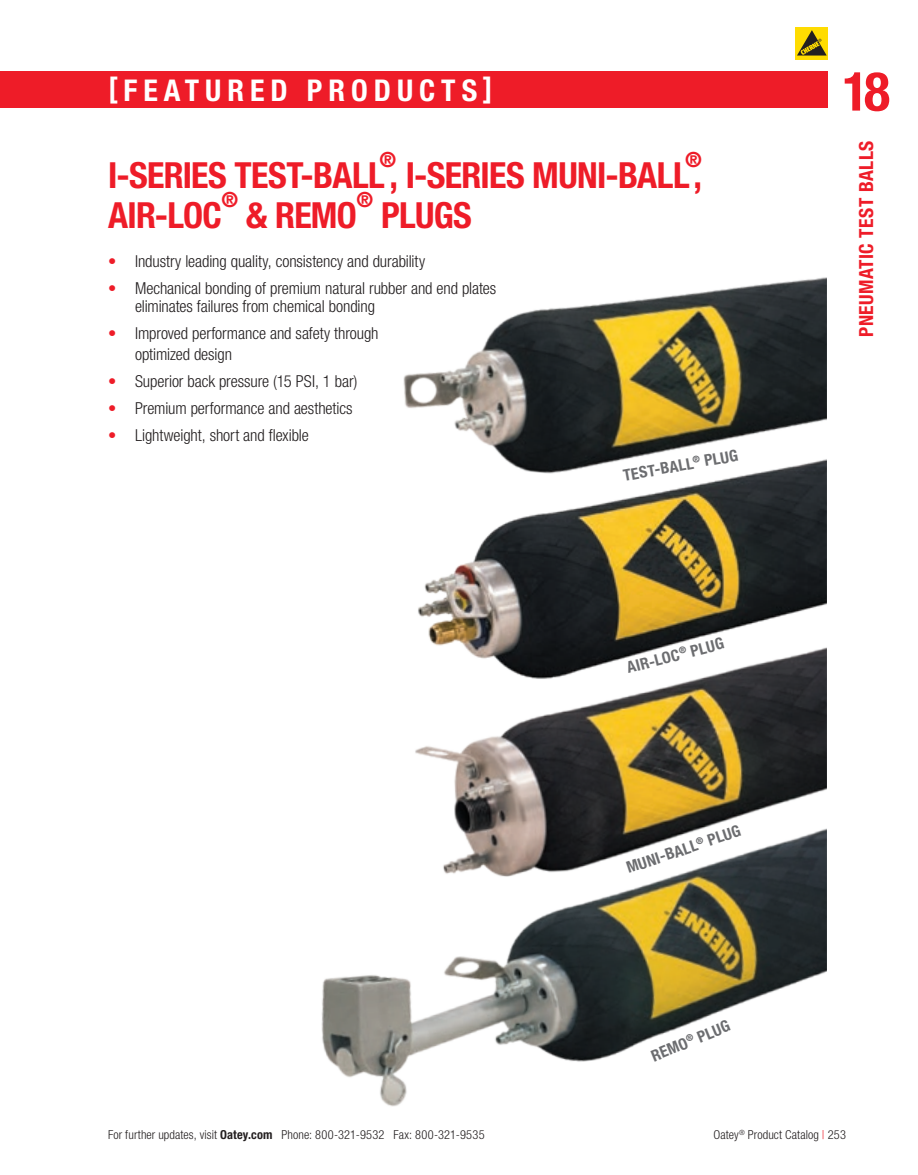
<style>
.page{position:relative;width:918px;height:1175px;background:#fff}
.page>*{position:absolute;margin:0;border:0;box-sizing:border-box;transform-origin:0 0}
.t1{font:700 condensed 54px "Helvetica Neue LT Std";color:#ee1c28}
.AM-IntroSub{font:700 condensed 36px "Helvetica Neue LT Std";letter-spacing:-.02em;color:#ee1c28}
.AM-ProductSegment{font:700 condensed 30px "Helvetica Neue LT Std";letter-spacing:.2em;color:#fff}
.AM-IntroSub-2{font:700 condensed 21px "Helvetica Neue LT Std";color:#ee1c28}
.t2{font:700 condensed 19.5px "Helvetica Neue LT Std";letter-spacing:.02em;color:#ee1c28}
.AM-ProductSegment-2{font:700 condensed 19.5px "Helvetica Neue LT Std";letter-spacing:.2em;color:#fff}
.t3{font:300 condensed 16.5px/20.2px "Helvetica Neue LT Std";letter-spacing:-.005em;color:#231f20}
.AM-IntroCatNum{font:700 condensed 16.05px "Helvetica Neue LT Std";color:#6c6d70}
.AM-IntroCatNum-2{font:700 condensed 15.9px "Helvetica Neue LT Std";color:#6c6d70}
.t4{font:300 condensed 12.3px "Helvetica Neue LT Std";letter-spacing:.01em;color:#231f20}
.s1{color:#ee1c28}
.s2{font-weight:700}
</style>
<div class="page">
<div style="left:796px;top:28px;width:32px;height:32px;background:#ffdc01"></div>
<svg style="left:797px;top:30px;width:30px;height:26px"></svg>
<div style="left:0;top:71px;width:828px;height:36px;background:#ee1c28"></div>
<img style="left:418px;top:502px;width:409px;height:138px">
<img style="left:415px;top:640px;width:412px;height:183px">
<img style="left:403px;top:277px;width:424px;height:225px">
<img style="left:321px;top:823px;width:506px;height:284px">
<svg style="left:695px;top:836px;width:9px;height:8px"></svg>
<p class="AM-ProductSegment-2" style="left:385px;top:71px;width:168px">NEW PRODUCTS</p>
<p class="AM-ProductSegment" style="left:108px;top:72px;width:386px">[FEATURED PRODUCTS]</p>
<p class="AM-IntroSub-2" style="left:380px;top:147px;width:18px">®</p>
<p class="AM-IntroSub-2" style="left:685px;top:147px;width:18px">®</p>
<p class="AM-IntroSub" style="left:108px;top:153px;width:596px">I-SERIES TEST-BALL, I-SERIES MUNI-BALL,</p>
<p class="AM-IntroSub-2" style="left:222px;top:187px;width:18px">®</p>
<p class="AM-IntroSub-2" style="left:357px;top:187px;width:18px">®</p>
<p class="AM-IntroSub" style="left:108px;top:194px;width:115px">AIR-LOC</p>
<p class="AM-IntroSub" style="left:381px;top:194px;width:92px">PLUGS</p>
<p class="t3" style="left:108px;top:250px;width:319px"><span class="s1">•</span> Industry leading quality, consistency and durability</p>
<p class="t3" style="left:108px;top:277px;width:390px"><span class="s1">•</span> Mechanical bonding of premium natural rubber and end plates</p>
<p class="t3" style="left:135px;top:296px;width:242px">eliminates failures from chemical bonding</p>
<p class="t3" style="left:135px;top:323px;width:245px;text-indent:-27px"><span class="s1">•</span> Improved performance and safety through optimized design</p>
<p class="t3" style="left:108px;top:370px;width:251px"><span class="s1">•</span> Superior back pressure (15 PSI, 1 bar)</p>
<p class="t3" style="left:108px;top:397px;width:246px"><span class="s1">•</span> Premium performance and aesthetics</p>
<p class="t3" style="left:108px;top:424px;width:202px"><span class="s1">•</span> Lightweight, short and flexible</p>
<p class="AM-IntroSub" style="left:246px;top:194px;width:112px">&amp; REMO</p>
<p class="AM-IntroCatNum-2" style="left:622px;top:466px;width:118px;rotate:-10deg">TEST-BALL<sup>®</sup> PLUG</p>
<p class="AM-IntroCatNum" style="left:625px;top:658px;width:101px;rotate:-14deg">AIR-LOC<sup>®</sup> PLUG</p>
<p class="AM-IntroCatNum-2" style="left:624px;top:859px;width:76px;rotate:-19deg">MUNI-BALL</p>
<p class="AM-IntroCatNum-2" style="left:705px;top:831px;width:35px;rotate:-19deg">PLUG</p>
<p class="AM-IntroCatNum-2" style="left:648px;top:1047px;width:85px;rotate:-22deg">REMO<sup>®</sup> PLUG</p>
<h1 class="t1" style="left:842px;top:59px;width:49px">18</h1>
<p class="t2" style="left:854px;top:337px;width:198px;rotate:-90deg">PNEUMATIC TEST BALLS</p>
<p class="t4" style="left:108px;top:1127px;width:378px">For further updates, visit <span class="s2">Oatey.com</span> Phone: 800-321-9532 Fax: 800-321-9535</p>
<p class="t4" style="left:713px;top:1127px;width:134px">Oatey<sup>®</sup> Product Catalog <span class="s1">|</span> 253</p>
</div>
